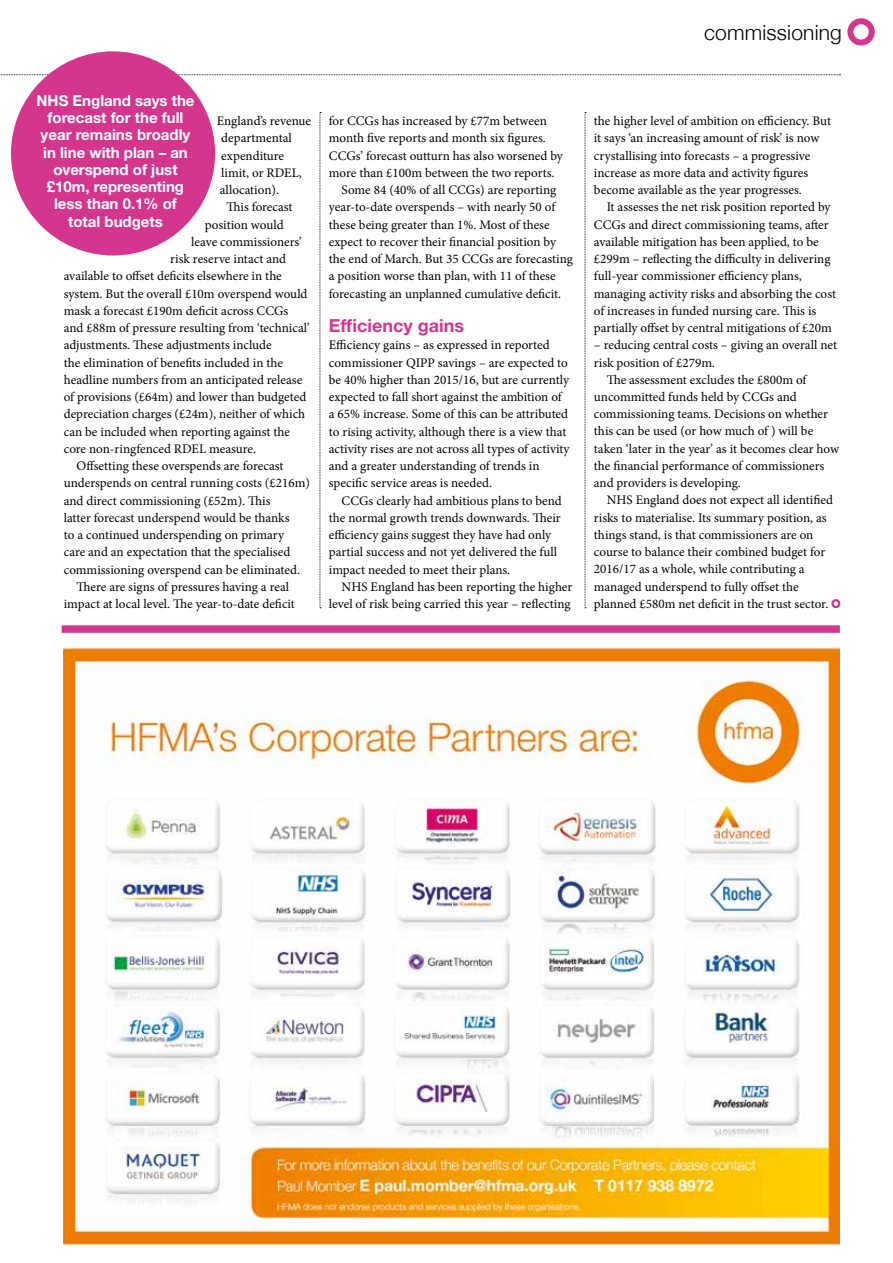
<style>
.page{position:relative;width:893px;height:1263px;background:#fff}
.page>*{position:absolute;margin:0;border:0;box-sizing:border-box;transform-origin:0 0}
.t1{font:300 21px "Helvetica Neue";letter-spacing:.01em;color:#000}
.t2{font:700 18px "Helvetica Neue LT Pro";color:#d3368c}
.t3{font:700 15px/17.2px "Helvetica Neue LT Pro";color:#fff;text-align:center}
.t4{font:13.2px/17.2px "Minion Pro";color:#000}
</style>
<div class="page">
<svg style="left:0;top:74px;width:840px;height:1px"></svg>
<div style="left:847px;top:18px;width:28px;height:28px;border:6px solid #d3368c;border-radius:50%"></div>
<svg style="left:320px;top:112px;width:1px;height:496px"></svg>
<svg style="left:585px;top:112px;width:1px;height:496px"></svg>
<div style="left:831px;top:599px;width:9px;height:9px;border:2px solid #d3368c;border-radius:50%"></div>
<img style="left:64px;top:647px;width:776px;height:598px">
<div style="left:62px;top:625px;width:778px;height:8px;background:#d3368c"></div>
<div style="left:11px;top:51px;width:204px;height:204px;background:#d3368c;border-radius:50%"></div>
<p class="t3" style="left:36px;top:92px;width:160px">NHS England says the forecast for the full year remains broadly in line with plan – an overspend of just £10m, representing less than 0.1% of total budgets</p>
<p class="t4" style="left:217px;top:112px;width:96px">England’s revenue</p>
<p class="t4" style="left:221px;top:130px;width:72px">departmental</p>
<p class="t4" style="left:221px;top:147px;width:64px">expenditure</p>
<p class="t4" style="left:221px;top:164px;width:82px">limit, or RDEL,</p>
<p class="t4" style="left:220px;top:181px;width:61px">allocation).</p>
<p class="t4" style="left:227px;top:199px;width:68px">This forecast</p>
<p class="t4" style="left:205px;top:216px;width:80px">position would</p>
<p class="t4" style="left:191px;top:233px;width:112px">leave commissioners’</p>
<p class="t4" style="left:170px;top:250px;width:117px">risk reserve intact and</p>
<p class="t4" style="left:64px;top:268px;width:220px">available to offset deficits elsewhere in the</p>
<p class="t4" style="left:64px;top:285px;width:245px">system. But the overall £10m overspend would</p>
<p class="t4" style="left:64px;top:302px;width:226px">mask a forecast £190m deficit across CCGs</p>
<p class="t4" style="left:64px;top:319px;width:247px">and £88m of pressure resulting from ‘technical’</p>
<p class="t4" style="left:64px;top:336px;width:209px">adjustments. These adjustments include</p>
<p class="t4" style="left:64px;top:354px;width:221px">the elimination of benefits included in the</p>
<p class="t4" style="left:64px;top:371px;width:240px">headline numbers from an anticipated release</p>
<p class="t4" style="left:64px;top:388px;width:244px">of provisions (£64m) and lower than budgeted</p>
<p class="t4" style="left:64px;top:405px;width:243px">depreciation charges (£24m), neither of which</p>
<p class="t4" style="left:64px;top:423px;width:228px">can be included when reporting against the</p>
<p class="t4" style="left:64px;top:440px;width:194px">core non-ringfenced RDEL measure.</p>
<p class="t4" style="left:77px;top:457px;width:208px">Offsetting these overspends are forecast</p>
<p class="t4" style="left:64px;top:474px;width:248px">underspends on central running costs (£216m)</p>
<p class="t4" style="left:64px;top:492px;width:208px">and direct commissioning (£52m). This</p>
<p class="t4" style="left:64px;top:509px;width:227px">latter forecast underspend would be thanks</p>
<p class="t4" style="left:64px;top:526px;width:222px">to a continued underspending on primary</p>
<p class="t4" style="left:64px;top:543px;width:228px">care and an expectation that the specialised</p>
<p class="t4" style="left:64px;top:561px;width:238px">commissioning overspend can be eliminated.</p>
<p class="t4" style="left:77px;top:578px;width:214px">There are signs of pressures having a real</p>
<p class="t4" style="left:64px;top:595px;width:233px">impact at local level. The year-to-date deficit</p>
<p class="t4" style="left:329px;top:112px;width:219px">for CCGs has increased by £77m between</p>
<p class="t4" style="left:329px;top:130px;width:218px">month five reports and month six figures.</p>
<p class="t4" style="left:329px;top:147px;width:236px">CCGs’ forecast outturn has also worsened by</p>
<p class="t4" style="left:329px;top:164px;width:227px">more than £100m between the two reports.</p>
<p class="t4" style="left:342px;top:181px;width:216px">Some 84 (40% of all CCGs) are reporting</p>
<p class="t4" style="left:329px;top:199px;width:228px">year-to-date overspends – with nearly 50 of</p>
<p class="t4" style="left:329px;top:216px;width:222px">these being greater than 1%. Most of these</p>
<p class="t4" style="left:329px;top:233px;width:229px">expect to recover their financial position by</p>
<p class="t4" style="left:329px;top:250px;width:246px">the end of March. But 35 CCGs are forecasting</p>
<p class="t4" style="left:329px;top:268px;width:228px">a position worse than plan, with 11 of these</p>
<p class="t4" style="left:329px;top:285px;width:234px">forecasting an unplanned cumulative deficit.</p>
<h2 class="t2" style="left:329px;top:315px;width:137px">Efficiency gains</h2>
<p class="t4" style="left:329px;top:337px;width:242px">Efficiency gains – as expressed in reported commissioner QIPP savings – are expected to be 40% higher than 2015/16, but are currently expected to fall short against the ambition of a 65% increase. Some of this can be attributed to rising activity, although there is a view that activity rises are not across all types of activity and a greater understanding of trends in specific service areas is needed.</p>
<p class="t4" style="left:329px;top:492px;width:235px;text-indent:13px">CCGs clearly had ambitious plans to bend the normal growth trends downwards. Their efficiency gains suggest they have had only partial success and not yet delivered the full impact needed to meet their plans.</p>
<p class="t4" style="left:329px;top:578px;width:245px;text-align:right">NHS England has been reporting the higher level of risk being carried this year – reflecting</p>
<h1 class="t1" style="left:704px;top:15px;width:139px">commissioning</h1>
<p class="t4" style="left:594px;top:112px;width:239px">the higher level of ambition on efficiency. But it says ‘an increasing amount of risk’ is now crystallising into forecasts – a progressive increase as more data and activity figures become available as the year progresses.</p>
<p class="t4" style="left:594px;top:198px;width:244px;text-indent:13px">It assesses the net risk position reported by CCGs and direct commissioning teams, after available mitigation has been applied, to be £299m – reflecting the difficulty in delivering full-year commissioner efficiency plans, managing activity risks and absorbing the cost of increases in funded nursing care. This is partially offset by central mitigations of £20m</p>
<p class="t4" style="left:594px;top:336px;width:245px">– reducing central costs – giving an overall net</p>
<p class="t4" style="left:594px;top:354px;width:123px">risk position of £279m.</p>
<p class="t4" style="left:607px;top:371px;width:201px">The assessment excludes the £800m of</p>
<p class="t4" style="left:594px;top:388px;width:204px">uncommitted funds held by CCGs and</p>
<p class="t4" style="left:594px;top:405px;width:236px">commissioning teams. Decisions on whether</p>
<p class="t4" style="left:594px;top:423px;width:221px">this can be used (or how much of ) will be</p>
<p class="t4" style="left:594px;top:440px;width:247px">taken ‘later in the year’ as it becomes clear how</p>
<p class="t4" style="left:594px;top:457px;width:232px">the financial performance of commissioners</p>
<p class="t4" style="left:594px;top:474px;width:149px">and providers is developing.</p>
<p class="t4" style="left:607px;top:492px;width:228px">NHS England does not expect all identified</p>
<p class="t4" style="left:594px;top:509px;width:234px">risks to materialise. Its summary position, as</p>
<p class="t4" style="left:594px;top:526px;width:221px">things stand, is that commissioners are on</p>
<p class="t4" style="left:594px;top:543px;width:233px">course to balance their combined budget for</p>
<p class="t4" style="left:594px;top:561px;width:212px">2016/17 as a whole, while contributing a</p>
<p class="t4" style="left:594px;top:578px;width:206px">managed underspend to fully offset the</p>
<p class="t4" style="left:594px;top:595px;width:236px">planned £580m net deficit in the trust sector.</p>
</div>
